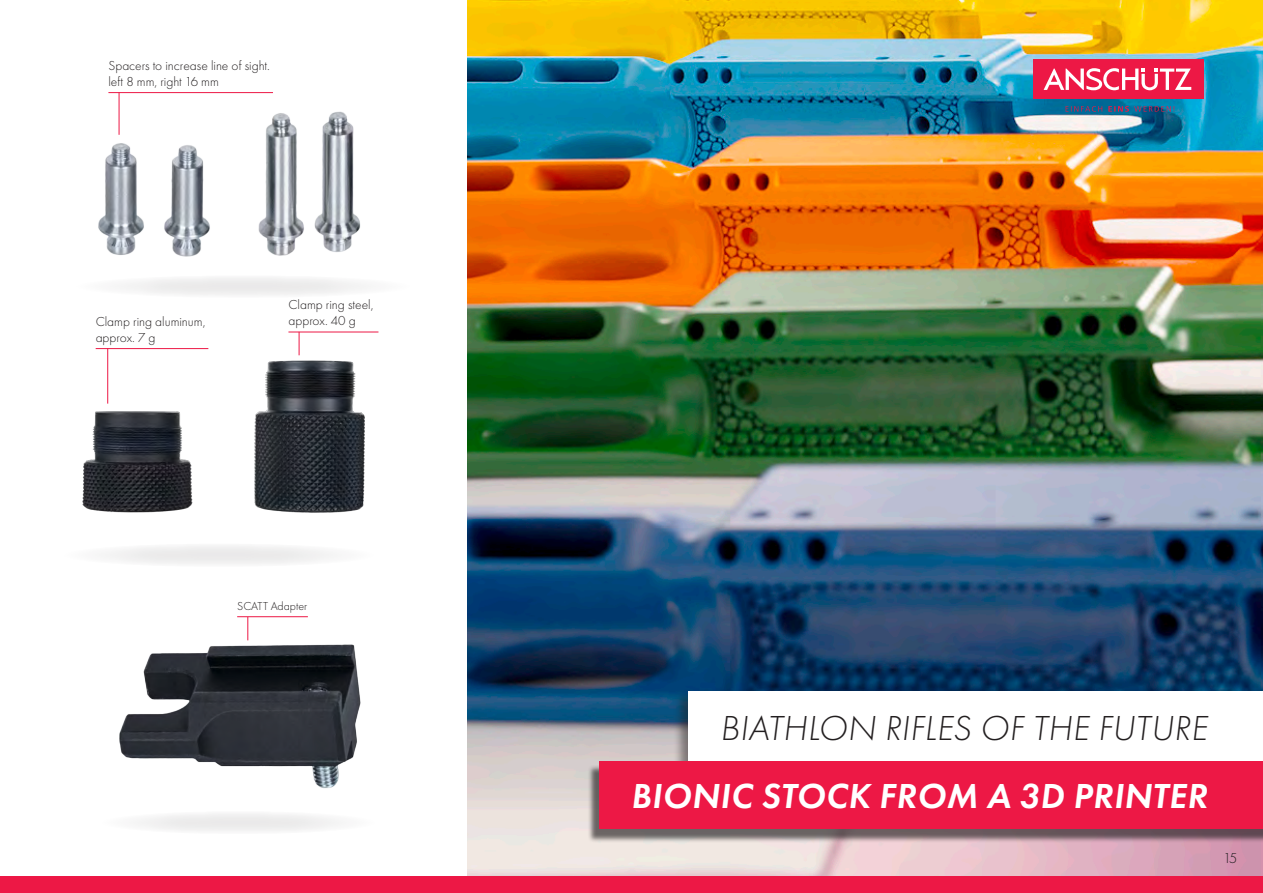
<style>
.page{position:relative;width:1263px;height:893px;background:#fff}
.page>*{position:absolute;margin:0;border:0;box-sizing:border-box;transform-origin:0 0}
.t1{font:italic 300 36px "Futura PT";letter-spacing:.01em;color:#231f20}
.t2{font:italic 600 36px "Futura PT";letter-spacing:.01em;color:#fff}
.t3{font:300 15px "Futura PT";color:#231f20}
.t4{font:300 13.5px/16.2px "Futura PT";color:#231f20}
.t5{font:300 12px "Futura PT";color:#231f20}
</style>
<div class="page">
<div style="left:60px;top:543px;width:318px;height:24px;background:#f3f3f3;border-radius:50%"></div>
<div style="left:98px;top:811px;width:280px;height:23px;background:#f3f3f3;border-radius:50%"></div>
<div style="left:72px;top:275px;width:343px;height:23px;background:#f3f3f3;border-radius:50%"></div>
<img style="left:119px;top:640px;width:242px;height:148px">
<img style="left:98px;top:109px;width:263px;height:148px">
<img style="left:82px;top:354px;width:111px;height:159px">
<img style="left:254px;top:354px;width:111px;height:159px">
<img style="left:468px;top:0;width:795px;height:876px">
<div style="left:673px;top:689px;width:590px;height:117px;background:#231f20;opacity:.5"></div>
<div style="left:689px;top:691px;width:574px;height:100px;background:#fff"></div>
<div style="left:587px;top:765px;width:676px;height:77px;background:#231f20;opacity:.65"></div>
<div style="left:599px;top:761px;width:664px;height:68px;background:#ed1845"></div>
<svg style="left:248px;top:617px;width:1px;height:23px"></svg>
<hr style="left:107px;top:348px;width:1px;height:56px;background:#ed1845">
<svg style="left:299px;top:333px;width:1px;height:22px"></svg>
<hr style="left:237px;top:616px;width:71px;height:1px;background:#ed1845">
<hr style="left:96px;top:348px;width:112px;height:1px;background:#ed1845">
<hr style="left:288px;top:332px;width:90px;height:1px;background:#ed1845">
<hr style="left:108px;top:92px;width:165px;height:1px;background:#ed1845">
<hr style="left:119px;top:92px;width:1px;height:43px;background:#ed1845">
<div style="left:0;top:876px;width:1263px;height:17px;background:#ed1845"></div>
<div style="left:1033px;top:60px;width:170px;height:39px;background:#ed1845"></div>
<svg style="left:1065px;top:106px;width:109px;height:6px"></svg>
<svg style="left:1043px;top:68px;width:148px;height:22px"></svg>
<p class="t4" style="left:108px;top:57px;width:163px">Spacers to increase line of sight. left 8 mm, right 16 mm</p>
<p class="t4" style="left:96px;top:313px;width:111px">Clamp ring aluminum, approx. 7 g</p>
<p class="t4" style="left:288px;top:297px;width:87px">Clamp ring steel, approx. 40 g</p>
<p class="t5" style="left:237px;top:599px;width:72px">SCATT Adapter</p>
<h1 class="t1" style="left:720px;top:708px;width:489px">BIATHLON RIFLES OF THE FUTURE</h1>
<h1 class="t2" style="left:631px;top:773px;width:578px">BIONIC STOCK FROM A 3D PRINTER</h1>
<p class="t3" style="left:1223px;top:850px;width:16px">15</p>
</div>
